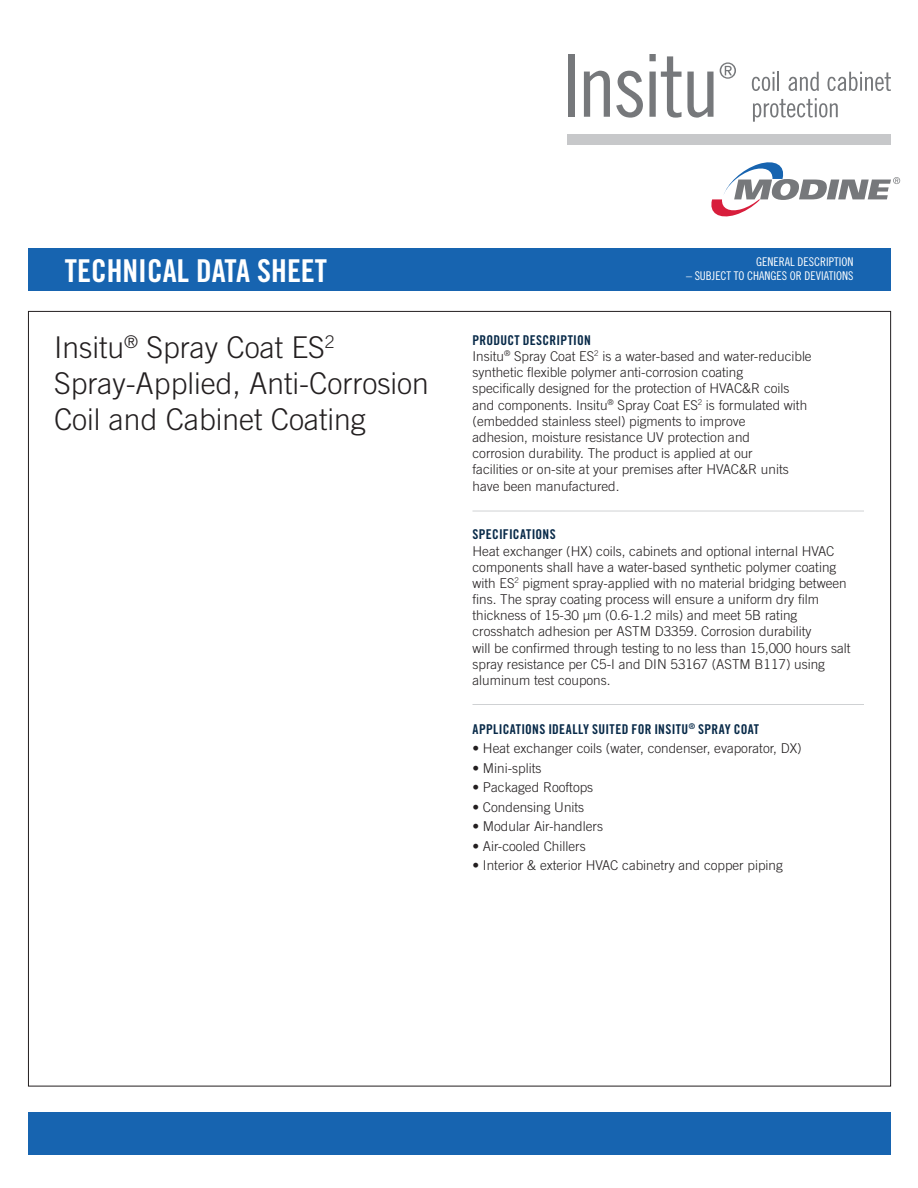
<style>
.page{position:relative;width:918px;height:1188px;background:#fff}
.page>*{position:absolute;margin:0;border:0;box-sizing:border-box;transform-origin:0 0}
.t1{font:31.5px "Trade Gothic Bold Cond Twenty";color:#fff}
.t2{font:300 30px/36px "Trade Gothic";color:#231f20}
.t3{font:300 13.5px/16.2px "Trade Gothic";color:#231f20}
.t4{font:13.5px "Trade Gothic Bold Cond Twenty";letter-spacing:.02em;color:#072948}
.t5{font:12px "Trade Gothic Cond Eighteen";color:#fff}
</style>
<div class="page">
<div style="left:568px;top:134px;width:323px;height:10px;background:#c7c8ca"></div>
<div style="left:568px;top:54px;width:7px;height:63px;background:#76787b"></div>
<svg style="left:584px;top:71px;width:26px;height:46px"></svg>
<svg style="left:616px;top:71px;width:27px;height:47px"></svg>
<svg style="left:649px;top:54px;width:65px;height:64px"></svg>
<svg style="left:720px;top:62px;width:16px;height:17px"></svg>
<svg style="left:752px;top:72px;width:27px;height:19px"></svg>
<svg style="left:789px;top:72px;width:30px;height:19px"></svg>
<svg style="left:828px;top:72px;width:63px;height:19px"></svg>
<svg style="left:753px;top:98px;width:85px;height:24px"></svg>
<div style="left:28px;top:249px;width:863px;height:42px;background:#1764b0"></div>
<div style="left:28px;top:1113px;width:863px;height:42px;background:#1764b0"></div>
<hr style="left:472px;top:511px;width:392px;height:1px;background:#787d83">
<hr style="left:472px;top:704px;width:392px;height:1px;background:#787d83">
<svg style="left:711px;top:162px;width:189px;height:55px"></svg>
<h1 class="t1" style="left:65px;top:252px;width:264px">TECHNICAL DATA SHEET</h1>
<p class="t5" style="left:756px;top:254px;width:99px">GENERAL DESCRIPTION</p>
<p class="t5" style="left:686px;top:269px;width:169px">– SUBJECT TO CHANGES OR DEVIATIONS</p>
<h2 class="t2" style="left:54px;top:329px;width:376px">Insitu<sup>®</sup> Spray Coat ES<sup>2<br></sup>Spray-Applied, Anti-Corrosion<br>Coil and Cabinet Coating</h2>
<p class="t4" style="left:472px;top:332px;width:120px">PRODUCT DESCRIPTION</p>
<p class="t3" style="left:472px;top:348px;width:341px">Insitu<sup>®</sup> Spray Coat ES<sup>2</sup> is a water-based and water-reducible synthetic flexible polymer anti-corrosion coating<br>specifically designed for the protection of HVAC&amp;R coils and components. Insitu<sup>®</sup> Spray Coat ES<sup>2</sup> is formulated with (embedded stainless steel) pigments to improve<br>adhesion, moisture resistance UV protection and<br>corrosion durability. The product is applied at our<br>facilities or on-site at your premises after HVAC&amp;R units have been manufactured.</p>
<p class="t4" style="left:473px;top:526px;width:85px">SPECIFICATIONS</p>
<p class="t3" style="left:473px;top:543px;width:380px">Heat exchanger (HX) coils, cabinets and optional internal HVAC components shall have a water-based synthetic polymer coating with ES<sup>2</sup> pigment spray-applied with no material bridging between fins. The spray coating process will ensure a uniform dry film thickness of 15-30 μm (0.6-1.2 mils) and meet 5B rating crosshatch adhesion per ASTM D3359. Corrosion durability<br>will be confirmed through testing to no less than 15,000 hours salt spray resistance per C5-I and DIN 53167 (ASTM B117) using aluminum test coupons.</p>
<p class="t4" style="left:473px;top:721px;width:288px">APPLICATIONS IDEALLY SUITED FOR INSITU<sup>®</sup> SPRAY COAT</p>
<p class="t3" style="left:472px;top:740px;width:331px">• Heat exchanger coils (water, condenser, evaporator, DX)</p>
<p class="t3" style="left:472px;top:759px;width:70px">• Mini-splits</p>
<p class="t3" style="left:472px;top:779px;width:122px">• Packaged Rooftops</p>
<p class="t3" style="left:472px;top:798px;width:113px">• Condensing Units</p>
<p class="t3" style="left:472px;top:818px;width:132px">• Modular Air-handlers</p>
<p class="t3" style="left:472px;top:837px;width:115px">• Air-cooled Chillers</p>
<p class="t3" style="left:472px;top:857px;width:312px">• Interior &amp; exterior HVAC cabinetry and copper piping</p>
</div>
